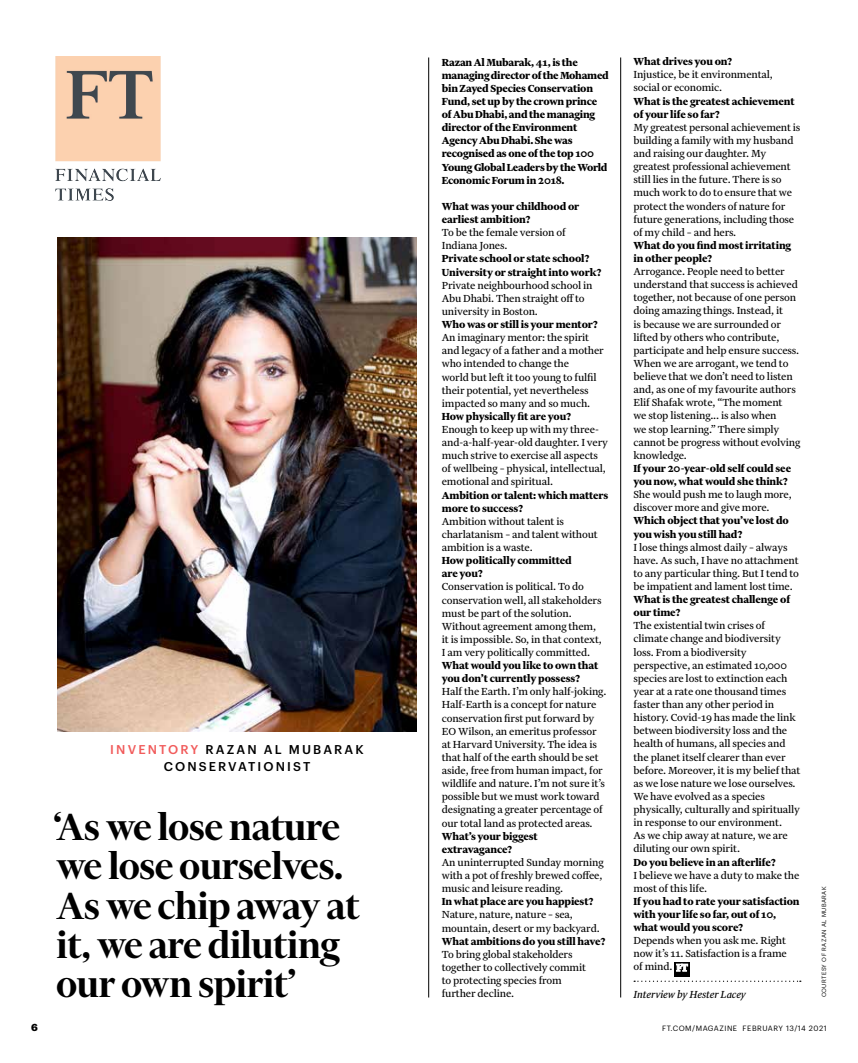
<style>
.page{position:relative;width:858px;height:1063px;background:#fff}
.page>*{position:absolute;margin:0;border:0;box-sizing:border-box;transform-origin:0 0}
.t1{font:600 43.12px/39.4px "Financier Display";letter-spacing:-.005em;color:#000}
.t2{font:500 12.5px/16.4px "Graphik";letter-spacing:.17em;color:#000;text-align:center}
.t3{font:12.12px/13.1px "Financier Text";letter-spacing:-.015em;color:#000}
.t4{font:700 12.12px/13.1px "Financier Text";letter-spacing:-.015em;color:#000}
.t5{font:italic 12.12px "Financier Text";letter-spacing:-.01em;color:#000}
.t6{font:700 10px "Graphik";color:#000}
.t7{font:7.5px "Graphik";letter-spacing:.07em;color:#000}
.t8{font:6px "Graphik";letter-spacing:.07em;color:#000}
.s1{color:#f15b5b}
</style>
<div class="page">
<hr style="left:620px;top:58px;width:1px;height:940px;background:#000">
<img style="left:58px;top:238px;width:358px;height:493px">
<svg style="left:674px;top:962px;width:15px;height:14px"></svg>
<svg style="left:676px;top:964px;width:11px;height:7px"></svg>
<hr style="left:428px;top:58px;width:1px;height:940px;background:#000">
<svg style="left:634px;top:981px;width:166px;height:1px"></svg>
<img style="left:55px;top:57px;width:106px;height:144px">
<p class="t6" style="left:31px;top:1020px;width:8px">6</p>
<p class="t2" style="left:110px;top:740px;width:255px"><span class="s1">INVENTORY</span> RAZAN AL MUBARAK<br>CONSERVATIONIST</p>
<h1 class="t1" style="left:53px;top:807px;width:308px">‘As we lose nature we lose ourselves.<br>As we chip away at it, we are diluting our own spirit’</h1>
<p class="t4" style="left:442px;top:55px;width:168px">Razan Al Mubarak, 41, is the managing director of the Mohamed bin Zayed Species Conservation<br>Fund, set up by the crown prince of Abu Dhabi, and the managing director of the Environment<br>Agency Abu Dhabi. She was recognised as one of the top 100<br>Young Global Leaders by the World<br>Economic Forum in 2018.</p>
<p class="t4" style="left:442px;top:200px;width:139px">What was your childhood or earliest ambition?</p>
<p class="t3" style="left:442px;top:226px;width:125px">To be the female version of<br>Indiana Jones.</p>
<p class="t4" style="left:442px;top:252px;width:161px">Private school or state school?<br>University or straight into work?</p>
<p class="t3" style="left:442px;top:279px;width:152px">Private neighbourhood school in<br>Abu Dhabi. Then straight off to university in Boston.</p>
<p class="t4" style="left:442px;top:318px;width:158px">Who was or still is your mentor?</p>
<p class="t3" style="left:442px;top:331px;width:163px">An imaginary mentor: the spirit and legacy of a father and a mother who intended to change the<br>world but left it too young to fulfil their potential, yet nevertheless impacted so many and so much.</p>
<p class="t4" style="left:442px;top:410px;width:131px">How physically fit are you?</p>
<p class="t3" style="left:442px;top:423px;width:168px">Enough to keep up with my three&shy;and-a-half-year-old daughter. I very much strive to exercise all aspects of wellbeing – physical, intellectual, emotional and spiritual.</p>
<p class="t4" style="left:442px;top:488px;width:168px">Ambition or talent: which matters more to success?</p>
<p class="t3" style="left:442px;top:515px;width:157px">Ambition without talent is charlatanism – and talent without ambition is a waste.</p>
<p class="t4" style="left:442px;top:554px;width:131px">How politically committed are you?</p>
<p class="t3" style="left:442px;top:580px;width:162px">Conservation is political. To do conservation well, all stakeholders must be part of the solution.<br>Without agreement among them, it is impossible. So, in that context, I am very politically committed.</p>
<p class="t4" style="left:442px;top:659px;width:158px">What would you like to own that you don’t currently possess?</p>
<p class="t3" style="left:442px;top:685px;width:166px">Half the Earth. I’m only half-joking.<br>Half-Earth is a concept for nature conservation first put forward by EO Wilson, an emeritus professor at Harvard University. The idea is that half of the earth should be set aside, free from human impact, for wildlife and nature. I’m not sure it’s possible but we must work toward designating a greater percentage of our total land as protected areas.</p>
<p class="t4" style="left:442px;top:830px;width:98px">What’s your biggest extravagance?</p>
<p class="t3" style="left:442px;top:856px;width:163px;text-align:justify">An uninterrupted Sunday morning with a pot of freshly brewed coffee, music and leisure reading.</p>
<p class="t4" style="left:442px;top:895px;width:153px">In what place are you happiest?</p>
<p class="t3" style="left:442px;top:908px;width:159px">Nature, nature, nature – sea, mountain, desert or my backyard.</p>
<p class="t4" style="left:442px;top:934px;width:165px">What ambitions do you still have?</p>
<p class="t3" style="left:442px;top:948px;width:146px">To bring global stakeholders together to collectively commit to protecting species from further decline.</p>
<p class="t4" style="left:633px;top:55px;width:100px">What drives you on?</p>
<p class="t3" style="left:633px;top:68px;width:141px">Injustice, be it environmental, social or economic.</p>
<p class="t4" style="left:633px;top:94px;width:163px">What is the greatest achievement of your life so far?</p>
<p class="t3" style="left:633px;top:121px;width:168px">My greatest personal achievement is building a family with my husband and raising our daughter. My greatest professional achievement still lies in the future. There is so much work to do to ensure that we protect the wonders of nature for future generations, including those of my child – and hers.</p>
<p class="t4" style="left:633px;top:239px;width:159px">What do you find most irritating in other people?</p>
<p class="t3" style="left:633px;top:265px;width:168px">Arrogance. People need to better understand that success is achieved together, not because of one person doing amazing things. Instead, it<br>is because we are surrounded or lifted by others who contribute, participate and help ensure success.<br>When we are arrogant, we tend to believe that we don’t need to listen and, as one of my favourite authors<br>Elif Shafak wrote, “The moment<br>we stop listening... is also when<br>we stop learning.” There simply cannot be progress without evolving knowledge.</p>
<p class="t4" style="left:633px;top:462px;width:159px">If your 20-year-old self could see you now, what would she think?</p>
<p class="t3" style="left:633px;top:488px;width:160px">She would push me to laugh more, discover more and give more.</p>
<p class="t4" style="left:633px;top:514px;width:157px">Which object that you’ve lost do you wish you still had?</p>
<p class="t3" style="left:633px;top:540px;width:167px">I lose things almost daily – always have. As such, I have no attachment to any particular thing. But I tend to be impatient and lament lost time.</p>
<p class="t4" style="left:633px;top:593px;width:158px">What is the greatest challenge of our time?</p>
<p class="t3" style="left:633px;top:619px;width:168px">The existential twin crises of climate change and biodiversity loss. From a biodiversity perspective, an estimated 10,000 species are lost to extinction each year at a rate one thousand times faster than any other period in history. Covid-19 has made the link between biodiversity loss and the health of humans, all species and the planet itself clearer than ever before. Moreover, it is my belief that as we lose nature we lose ourselves.<br>We have evolved as a species physically, culturally and spiritually in response to our environment.<br>As we chip away at nature, we are diluting our own spirit.</p>
<p class="t4" style="left:633px;top:855px;width:144px">Do you believe in an afterlife?</p>
<p class="t3" style="left:633px;top:868px;width:167px">I believe we have a duty to make the most of this life.</p>
<p class="t4" style="left:633px;top:895px;width:168px">If you had to rate your satisfaction with your life so far, out of 10, what would you score?</p>
<p class="t3" style="left:633px;top:934px;width:155px;text-align:justify">Depends when you ask me. Right now it’s 11. Satisfaction is a frame of mind.</p>
<p class="t5" style="left:633px;top:988px;width:114px">Interview by Hester Lacey</p>
<p class="t8" style="left:819px;top:997px;width:112px;rotate:-90deg">COURTESY OF RAZAN AL MUBARAK</p>
<p class="t7" style="left:662px;top:1023px;width:166px">FT.COM/MAGAZINE FEBRUARY 13/14 2021</p>
</div>
